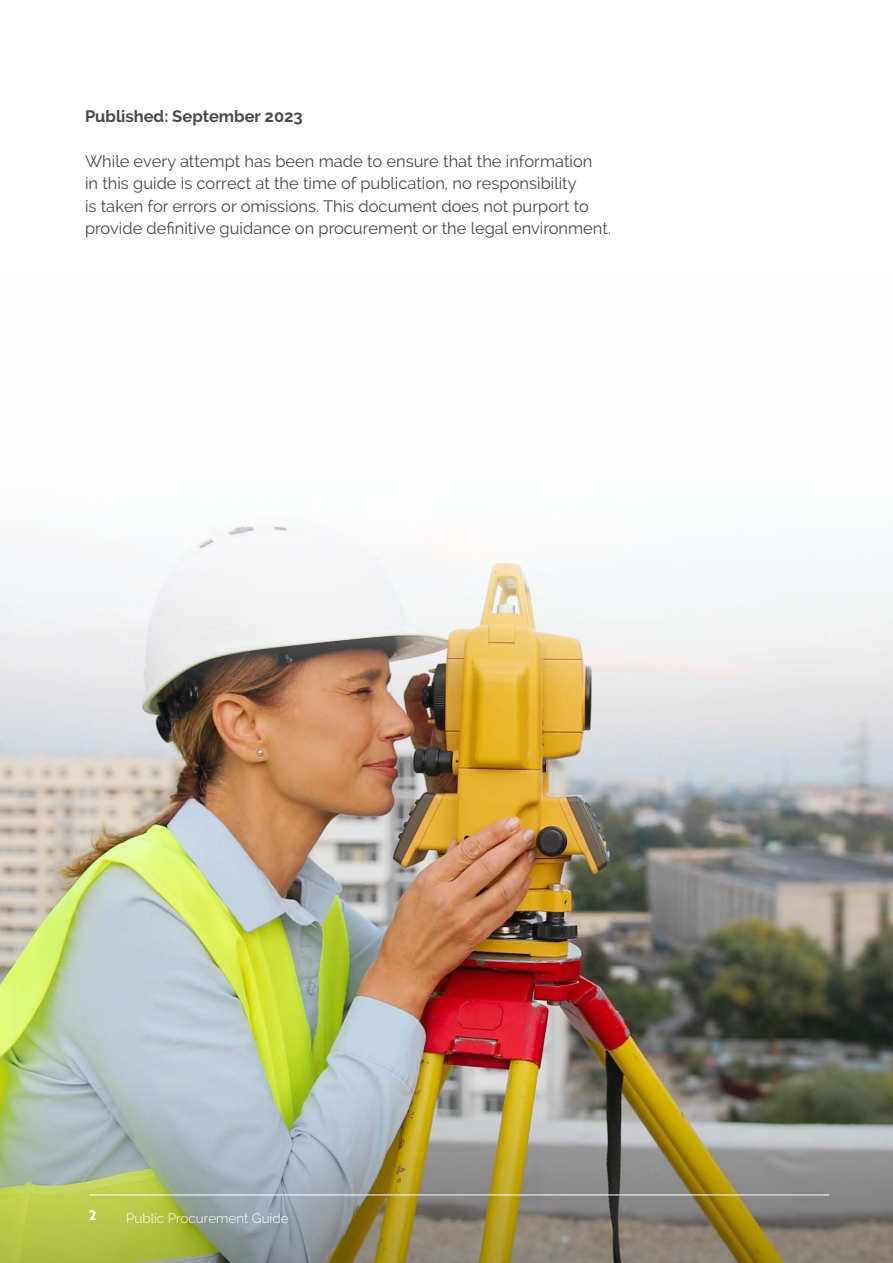
<style>
.page{position:relative;width:893px;height:1263px;background:#fff}
.page>*{position:absolute;margin:0;border:0;box-sizing:border-box;transform-origin:0 0}
.t1{font:16.5px/22.5px "Raleway";color:#4b4846}
.t2{font:700 16.5px "Raleway";color:#4b4846}
.t3{font:300 13.5px "Raleway";color:#fff}
.t4{font:13.5px "Brother 1816 Bold";color:#fff}
</style>
<div class="page">
<img style="left:0;top:526px;width:893px;height:544px">
<img style="left:0;top:1070px;width:893px;height:193px">
<hr style="left:89px;top:1194px;width:740px;height:1px;background:#fff">
<p class="t2" style="left:85px;top:107px;width:219px">Published: September 2023</p>
<p class="t1" style="left:85px;top:150px;width:527px">While every attempt has been made to ensure that the information<br>in this guide is correct at the time of publication, no responsibility<br>is taken for errors or omissions. This document does not purport to provide definitive guidance on procurement or the legal environment.</p>
<p class="t4" style="left:89px;top:1204px;width:9px">2</p>
<p class="t3" style="left:126px;top:1210px;width:164px">Public Procurement Guide</p>
</div>
